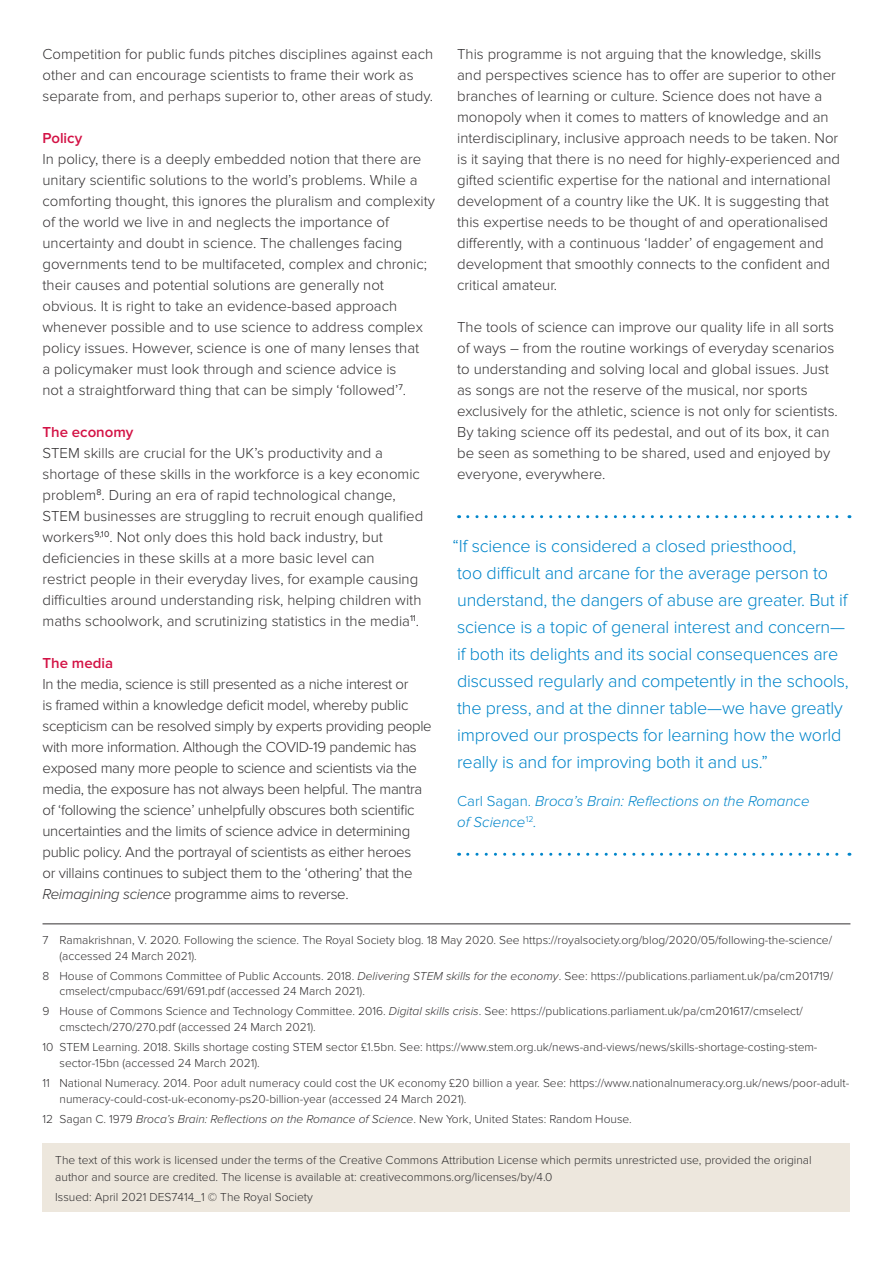
<style>
.page{position:relative;width:893px;height:1263px;background:#fff}
.page>*{position:absolute;margin:0;border:0;box-sizing:border-box;transform-origin:0 0}
.t1{font:300 18px/27px "Proxima Nova";letter-spacing:-.01em;color:#0085ca}
.t2{font:300 15px/21px "Proxima Nova";color:#333132}
.t3{font:300 15px/21px "Proxima Nova";letter-spacing:-.02em;color:#333132}
.t4{font:italic 300 15px/21px "Proxima Nova";color:#0085ca}
.t5{font:600 15px "Proxima Nova";color:#d31245}
.t6{font:300 12px/15.8px "Proxima Nova";color:#333132}
.s1{font-style:italic}
.s2{font-style:normal}
</style>
<div class="page">
<hr style="left:43px;top:924px;width:807px;height:1px;background:#333132">
<svg style="left:468px;top:515px;width:382px;height:3px"></svg>
<svg style="left:468px;top:853px;width:382px;height:3px"></svg>
<div style="left:43px;top:1144px;width:807px;height:68px;background:#ede7dd"></div>
<p class="t2" style="left:43px;top:43px;width:392px">Competition for public funds pitches disciplines against each other and can encourage scientists to frame their work as separate from, and perhaps superior to, other areas of study.</p>
<p class="t5" style="left:43px;top:129px;width:41px">Policy</p>
<p class="t2" style="left:43px;top:148px;width:394px">In policy, there is a deeply embedded notion that there are unitary scientific solutions to the world’s problems. While a comforting thought, this ignores the pluralism and complexity of the world we live in and neglects the importance of uncertainty and doubt in science. The challenges facing governments tend to be multifaceted, complex and chronic; their causes and potential solutions are generally not obvious. It is right to take an evidence-based approach whenever possible and to use science to address complex policy issues. However, science is one of many lenses that<br>a policymaker must look through and science advice is<br>not a straightforward thing that can be simply ‘followed’<sup>7</sup>.</p>
<p class="t5" style="left:43px;top:423px;width:92px">The economy</p>
<p class="t2" style="left:43px;top:442px;width:382px">STEM skills are crucial for the UK’s productivity and a shortage of these skills in the workforce is a key economic problem<sup>8</sup>. During an era of rapid technological change, STEM businesses are struggling to recruit enough qualified workers<sup>9,10</sup>. Not only does this hold back industry, but deficiencies in these skills at a more basic level can<br>restrict people in their everyday lives, for example causing difficulties around understanding risk, helping children with maths schoolwork, and scrutinizing statistics in the media<sup>11</sup>.</p>
<p class="t5" style="left:43px;top:654px;width:72px">The media</p>
<p class="t3" style="left:43px;top:673px;width:391px">In the media, science is still presented as a niche interest or<br>is framed within a knowledge deficit model, whereby public scepticism can be resolved simply by experts providing people with more information. Although the COVID-19 pandemic has exposed many more people to science and scientists via the media, the exposure has not always been helpful. The mantra of ‘following the science’ unhelpfully obscures both scientific uncertainties and the limits of science advice in determining public policy. And the portrayal of scientists as either heroes<br>or villains continues to subject them to the ‘othering’ that the <span class="s1">Reimagining science</span> programme aims to reverse.</p>
<p class="t6" style="left:60px;top:932px;width:774px;text-indent:-17px">7 Ramakrishnan, V. 2020. Following the science. The Royal Society blog. 18 May 2020. See https://royalsociety.org/blog/2020/05/following-the-science/ (accessed 24 March 2021).</p>
<p class="t6" style="left:60px;top:968px;width:775px;text-indent:-17px">8 House of Commons Committee of Public Accounts. 2018. <span class="s1">Delivering STEM skills for the economy</span>. See: https://publications.parliament.uk/pa/cm201719/ cmselect/cmpubacc/691/691.pdf (accessed 24 March 2021).</p>
<p class="t6" style="left:60px;top:1004px;width:745px;text-indent:-17px">9 House of Commons Science and Technology Committee. 2016. <span class="s1">Digital skills crisis</span>. See: https://publications.parliament.uk/pa/cm201617/cmselect/ cmsctech/270/270.pdf (accessed 24 March 2021).</p>
<p class="t6" style="left:60px;top:1039px;width:759px;text-indent:-17px">10 STEM Learning. 2018. Skills shortage costing STEM sector £1.5bn. See: https://www.stem.org.uk/news-and-views/news/skills-shortage-costing-stem&shy;sector-15bn (accessed 24 March 2021).</p>
<p class="t6" style="left:60px;top:1075px;width:791px;text-indent:-17px">11 National Numeracy. 2014. Poor adult numeracy could cost the UK economy £20 billion a year. See: https://www.nationalnumeracy.org.uk/news/poor-adult&shy;numeracy-could-cost-uk-economy-ps20-billion-year (accessed 24 March 2021).</p>
<p class="t6" style="left:43px;top:1111px;width:591px">12 Sagan C. 1979 <span class="s1">Broca’s Brain: Reflections on the Romance of Science</span>. New York, United States: Random House.</p>
<p class="t2" style="left:457px;top:43px;width:385px">This programme is not arguing that the knowledge, skills and perspectives science has to offer are superior to other branches of learning or culture. Science does not have a monopoly when it comes to matters of knowledge and an interdisciplinary, inclusive approach needs to be taken. Nor is it saying that there is no need for highly-experienced and gifted scientific expertise for the national and international development of a country like the UK. It is suggesting that this expertise needs to be thought of and operationalised differently, with a continuous ‘ladder’ of engagement and development that smoothly connects to the confident and critical amateur.</p>
<p class="t2" style="left:457px;top:316px;width:382px">The tools of science can improve our quality life in all sorts of ways – from the routine workings of everyday scenarios to understanding and solving local and global issues. Just as songs are not the reserve of the musical, nor sports exclusively for the athletic, science is not only for scientists.<br>By taking science off its pedestal, and out of its box, it can be seen as something to be shared, used and enjoyed by everyone, everywhere.</p>
<p class="t1" style="left:453px;top:533px;width:398px">“If science is considered a closed priesthood,<br>too difficult and arcane for the average person to understand, the dangers of abuse are greater. But if science is a topic of general interest and concern— if both its delights and its social consequences are discussed regularly and competently in the schools, the press, and at the dinner table—we have greatly improved our prospects for learning how the world really is and for improving both it and us.”</p>
<p class="t4" style="left:457px;top:791px;width:354px"><span class="s2">Carl Sagan.</span> Broca’s Brain: Reflections on the Romance of Science<sup>12</sup>.</p>
<p class="t6" style="left:55px;top:1152px;width:758px;line-height:16.5px">The text of this work is licensed under the terms of the Creative Commons Attribution License which permits unrestricted use, provided the original author and source are credited. The license is available at: creativecommons.org/licenses/by/4.0</p>
<p class="t6" style="left:55px;top:1189px;width:259px">Issued: April 2021 DES7414_1 © The Royal Society</p>
</div>
